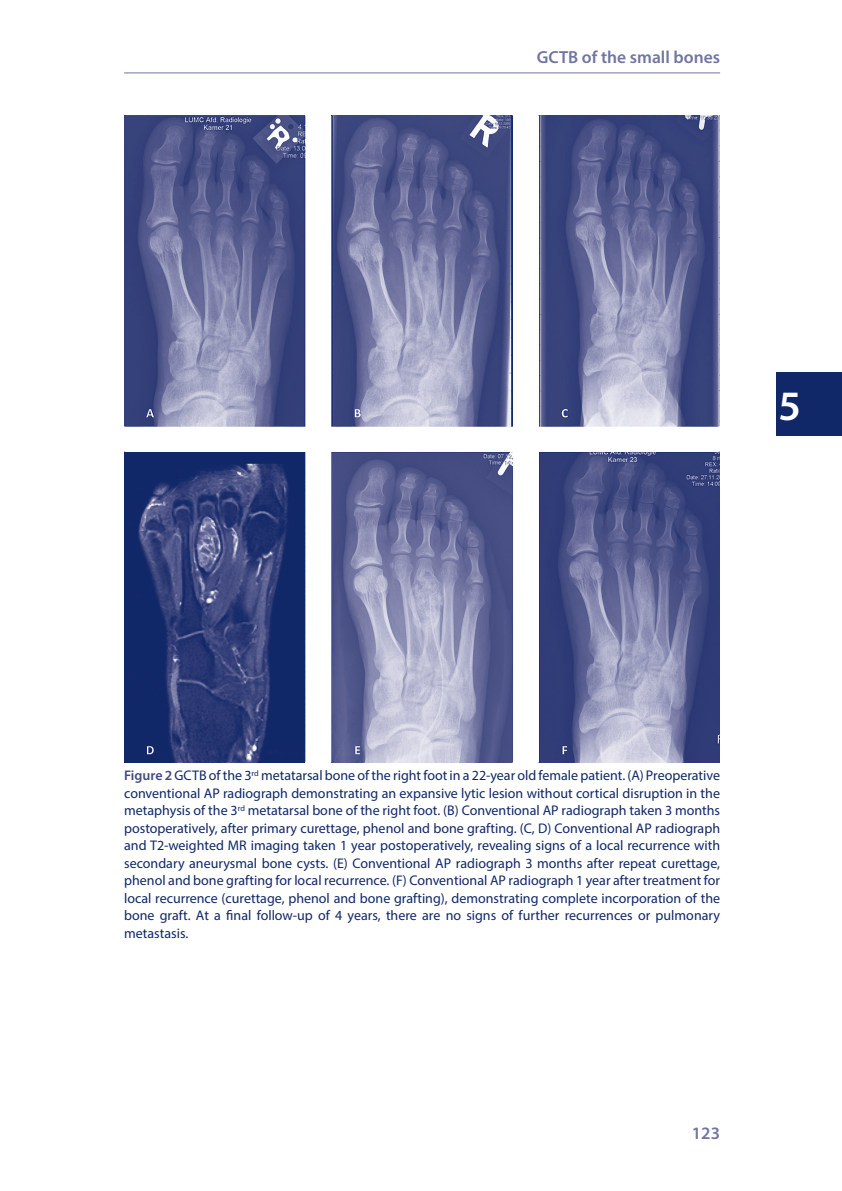
<style>
.page{position:relative;width:842px;height:1191px;background:#fff}
.page>*{position:absolute;margin:0;border:0;box-sizing:border-box;transform-origin:0 0}
.t1{font:600 42px "Myriad Pro";color:#fff}
.t2{font:600 17.5px "Myriad Pro";color:#7175a1}
.t3{font:14px/17.5px "Myriad Pro";color:#102768;text-align:justify}
.s1{font-weight:600;color:#434b81}
</style>
<div class="page">
<div style="left:775px;top:373px;width:66px;height:63px;background:#102768"></div>
<hr style="left:124px;top:72px;width:595px;height:1px;background:#7175a1">
<img style="left:124px;top:115px;width:595px;height:647px">
<p class="t2" style="left:536px;top:46px;width:185px">GCTB of the small bones</p>
<h1 class="t1" style="left:778px;top:379px;width:24px">5</h1>
<p class="t3" style="left:124px;top:766px;width:597px"><span class="s1">Figure 2</span> GCTB of the 3<sup>rd</sup> metatarsal bone of the right foot in a 22-year old female patient. (A) Preoperative conventional AP radiograph demonstrating an expansive lytic lesion without cortical disruption in the metaphysis of the 3<sup>rd</sup> metatarsal bone of the right foot. (B) Conventional AP radiograph taken 3 months postoperatively, after primary curettage, phenol and bone grafting. (C, D) Conventional AP radiograph and T2-weighted MR imaging taken 1 year postoperatively, revealing signs of a local recurrence with secondary aneurysmal bone cysts. (E) Conventional AP radiograph 3 months after repeat curettage, phenol and bone grafting for local recurrence. (F) Conventional AP radiograph 1 year after treatment for local recurrence (curettage, phenol and bone grafting), demonstrating complete incorporation of the bone graft. At a final follow-up of 4 years, there are no signs of further recurrences or pulmonary metastasis.</p>
<p class="t2" style="left:691px;top:1122px;width:30px">123</p>
</div>
